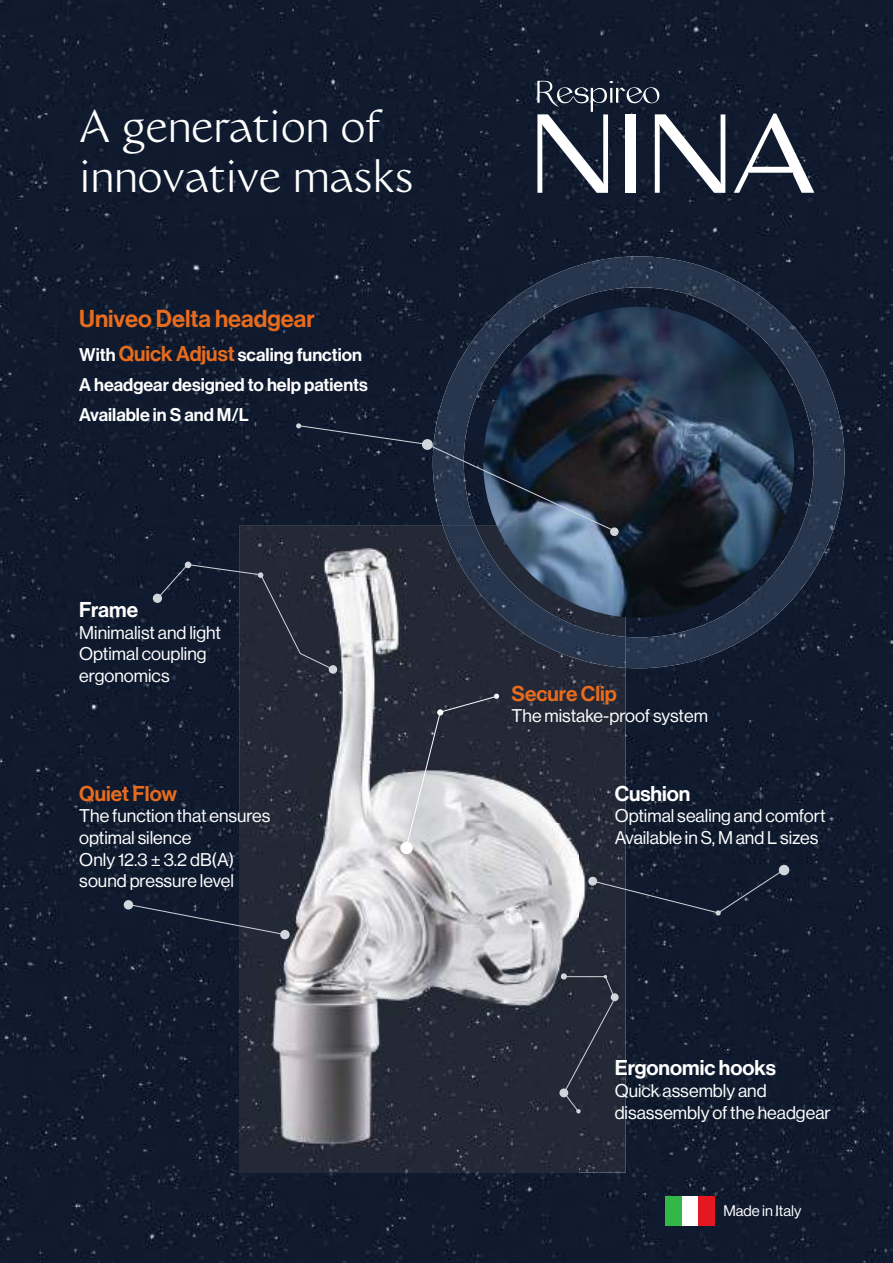
<style>
.page{position:relative;width:893px;height:1263px;background:#101b2e}
.page>*{position:absolute;margin:0;border:0;box-sizing:border-box;transform-origin:0 0}
.t1{font:42.15px/50.6px "WT Monarch Nova";letter-spacing:-.005em;color:#fff}
.t2{font:24px "N Haas Grotesk DS Std 65 Md";color:#e96c1d}
.t3{font:21px "N Haas Grotesk DS Std 65 Md";color:#fff}
.t4{font:21px "N Haas Grotesk DS Std 65 Md";color:#e96c1d}
.t5{font:18px/21.6px "N Haas Grotesk DS Std 55 Rg";color:#fff}
.t6{font:18px/30.2px "N Haas Grotesk DS Std 65 Md";color:#fff}
.t7{font:15px "N Haas Grotesk DS Std 55 Rg";color:#fff}
.s1{font-size:21px;color:#e96c1d}
</style>
<div class="page">
<img style="left:240px;top:525px;width:386px;height:647px">
<img style="left:483px;top:263px;width:104px;height:97px">
<img style="left:587px;top:256px;width:188px;height:52px">
<img style="left:433px;top:326px;width:51px;height:97px">
<img style="left:720px;top:307px;width:97px;height:53px">
<img style="left:483px;top:359px;width:14px;height:23px">
<img style="left:780px;top:359px;width:58px;height:52px">
<img style="left:793px;top:410px;width:52px;height:188px">
<img style="left:741px;top:543px;width:53px;height:98px">
<img style="left:690px;top:603px;width:52px;height:59px">
<img style="left:626px;top:629px;width:65px;height:39px">
<img style="left:442px;top:531px;width:184px;height:137px">
<img style="left:483px;top:307px;width:311px;height:311px;border-radius:154px">
<svg style="left:734px;top:114px;width:80px;height:79px"></svg>
<svg style="left:537px;top:81px;width:188px;height:112px"></svg>
<svg style="left:127px;top:904px;width:160px;height:31px;background:#1b2436"></svg>
<div style="left:280px;top:930px;width:10px;height:9px;background:#d1d6dc;border-radius:50%"></div>
<div style="left:124px;top:900px;width:9px;height:9px;background:#d1d6dc;border-radius:50%"></div>
<svg style="left:329px;top:665px;width:8px;height:9px"></svg>
<div style="left:153px;top:594px;width:9px;height:9px;background:#d1d6dc;border-radius:50%"></div>
<svg style="left:157px;top:562px;width:179px;height:109px;background:#212939"></svg>
<div style="left:400px;top:842px;width:13px;height:12px;background:#fff;border-radius:50%"></div>
<div style="left:611px;top:993px;width:8px;height:8px;background:#d1d6dc;border-radius:50%"></div>
<svg style="left:559px;top:1088px;width:9px;height:9px"></svg>
<svg style="left:561px;top:973px;width:54px;height:140px;background:#2a303d"></svg>
<div style="left:588px;top:877px;width:9px;height:8px;background:#d1d6dc;border-radius:50%"></div>
<div style="left:779px;top:865px;width:10px;height:10px;background:#d1d6dc;border-radius:50%"></div>
<svg style="left:406px;top:694px;width:93px;height:154px;background:#7b7e87"></svg>
<div style="left:665px;top:1196px;width:17px;height:30px;background:#33b848"></div>
<div style="left:682px;top:1196px;width:16px;height:30px;background:#fff"></div>
<div style="left:698px;top:1196px;width:17px;height:30px;background:#e51720"></div>
<div style="left:610px;top:527px;width:9px;height:9px;background:#d1d6dc;border-radius:50%"></div>
<svg style="left:296px;top:423px;width:319px;height:108px;background:#202b3d"></svg>
<svg style="left:592px;top:869px;width:193px;height:46px;background:#192336"></svg>
<h1 class="t1" style="left:79px;top:102px;width:336px">A generation of innovative masks</h1>
<h2 class="t2" style="left:79px;top:304px;width:237px">Univeo Delta headgear</h2>
<p class="t6" style="left:79px;top:339px;width:290px">With <span class="s1">Quick Adjust</span> scaling function<br>A headgear designed to help patients<br>Available in S and M/L</p>
<p class="t3" style="left:79px;top:597px;width:60px">Frame</p>
<p class="t5" style="left:79px;top:622px;width:143px">Minimalist and light<br>Optimal coupling ergonomics</p>
<p class="t4" style="left:79px;top:781px;width:99px">Quiet Flow</p>
<p class="t5" style="left:79px;top:805px;width:193px">The function that ensures optimal silence<br>Only 12.3 ± 3.2 dB(A) sound pressure level</p>
<p class="t4" style="left:512px;top:681px;width:107px">Secure Clip</p>
<p class="t5" style="left:512px;top:705px;width:198px">The mistake-proof system</p>
<p class="t3" style="left:615px;top:781px;width:77px">Cushion</p>
<p class="t5" style="left:615px;top:805px;width:212px">Optimal sealing and comfort<br>Available in S, M and L sizes</p>
<p class="t3" style="left:615px;top:1056px;width:163px">Ergonomic hooks</p>
<p class="t5" style="left:615px;top:1080px;width:217px">Quick assembly and disassembly of the headgear</p>
<p class="t7" style="left:723px;top:1202px;width:79px">Made in Italy</p>
</div>
